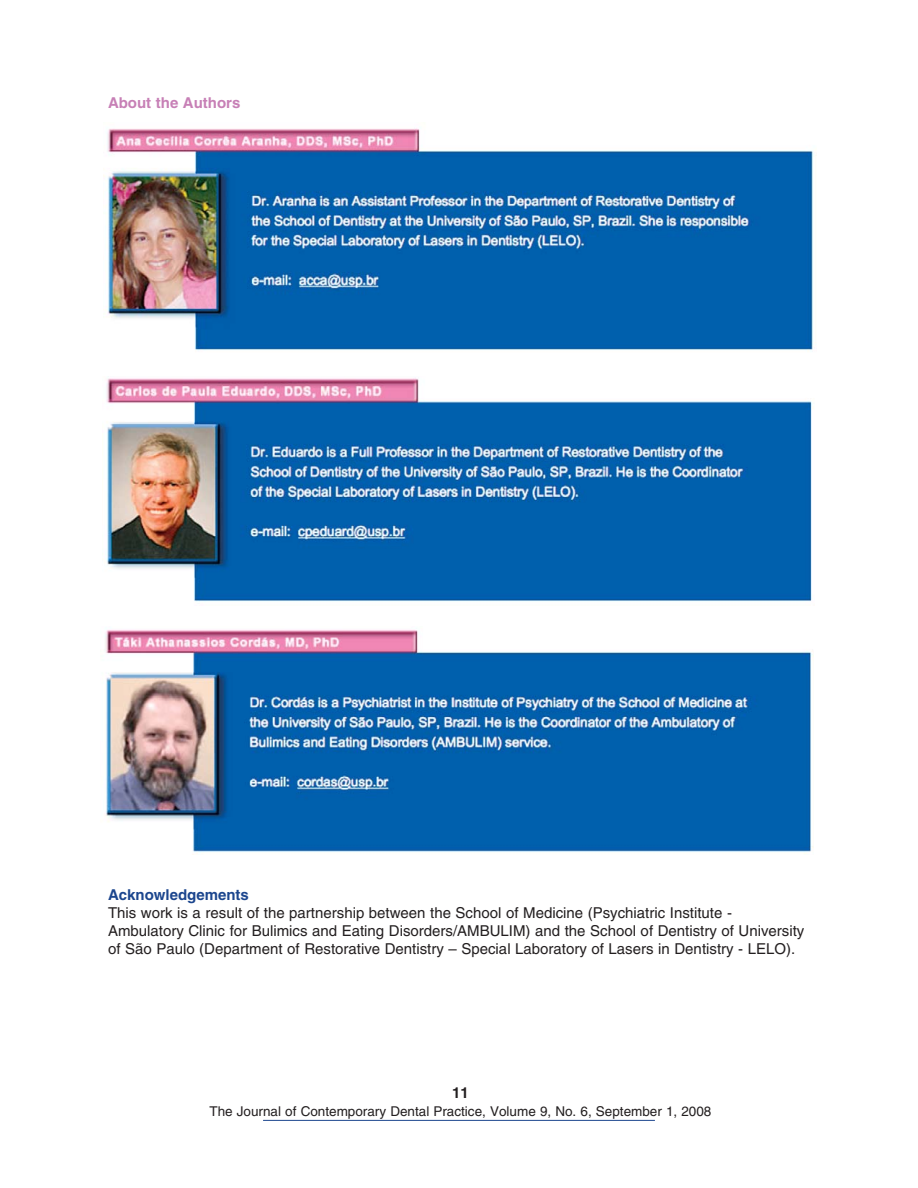
<style>
.page{position:relative;width:918px;height:1188px;background:#fff}
.page>*{position:absolute;margin:0;border:0;box-sizing:border-box;transform-origin:0 0}
.t1{font:15px/18px "Helvetica";color:#231f20}
.t2{font:700 15px "Helvetica";color:#1c468e}
.t3{font:700 15px "Helvetica";color:#c780b6}
.t4{font:700 15px "Helvetica";color:#231f20}
.t5{font:13.5px "Helvetica";color:#231f20}
</style>
<div class="page">
<hr style="left:263px;top:1120px;width:392px;height:1px;background:#1c468e">
<img style="left:104px;top:630px;width:709px;height:224px">
<img style="left:103px;top:128px;width:713px;height:223px">
<img style="left:106px;top:378px;width:708px;height:224px">
<p class="t3" style="left:108px;top:97px;width:134px">About the Authors</p>
<p class="t2" style="left:108px;top:889px;width:142px">Acknowledgements</p>
<p class="t1" style="left:108px;top:905px;width:698px">This work is a result of the partnership between the School of Medicine (Psychiatric Institute -<br>Ambulatory Clinic for Bulimics and Eating Disorders/AMBULIM) and the School of Dentistry of University of São Paulo (Department of Restorative Dentistry – Special Laboratory of Lasers in Dentistry - LELO).</p>
<p class="t4" style="left:452px;top:1087px;width:18px">11</p>
<p class="t5" style="left:210px;top:1106px;width:503px">The Journal of Contemporary Dental Practice, Volume 9, No. 6, September 1, 2008</p>
</div>
